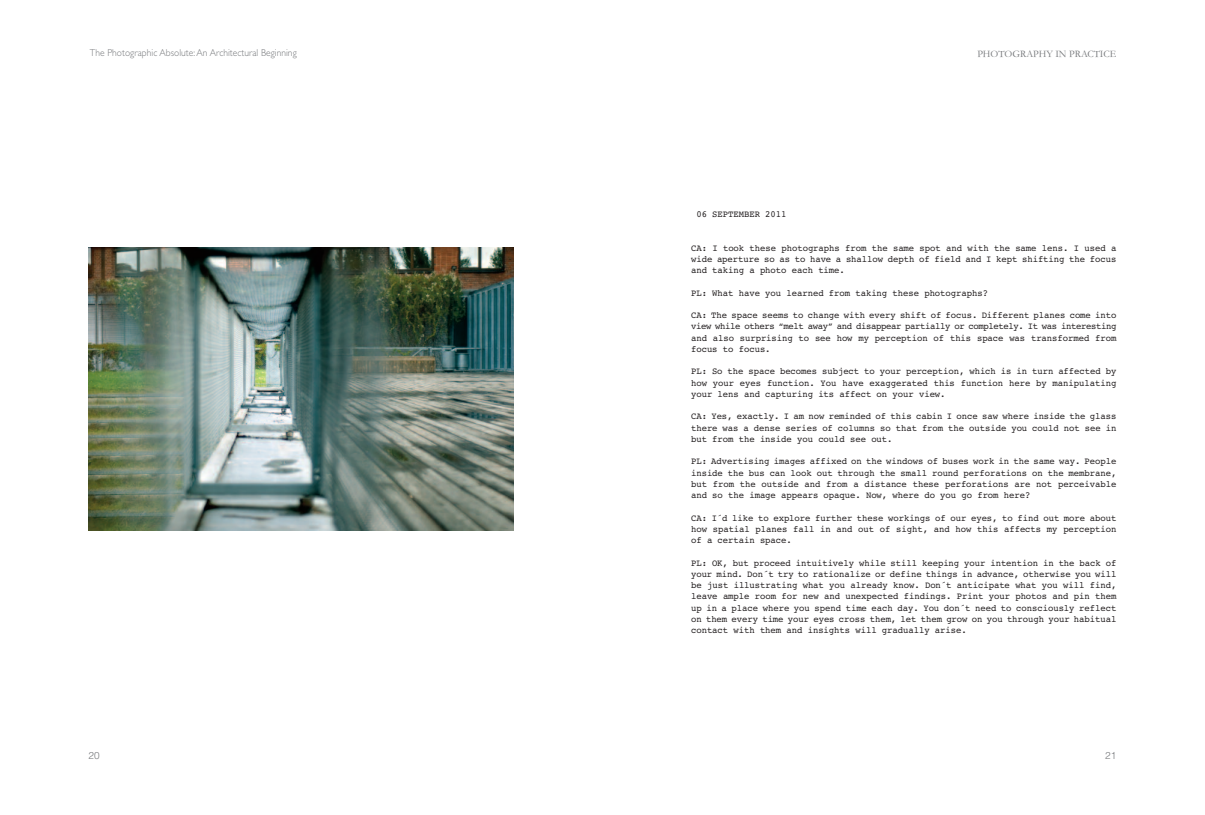
<style>
.page{position:relative;width:1205px;height:815px;background:#fff}
.page>*{position:absolute;margin:0;border:0;box-sizing:border-box;transform-origin:0 0}
.t1{font:300 10px "Gill Sans";letter-spacing:.005em;color:#76787b;scale:.95 1}
.t2{font:10px "Garamond";color:#76787b}
.t3{font:300 10px "Helvetica";color:#76787b}
.t4{font:9.38px/11.2px "Courier";letter-spacing:-.005em;color:#231f20;text-align:justify;scale:.95 1}
</style>
<div class="page">
<img style="left:89px;top:247px;width:425px;height:284px">
<p class="t1" style="left:90px;top:47px;width:219px">The Photographic Absolute:An Architectural Beginning</p>
<p class="t3" style="left:89px;top:747px;width:13px">20</p>
<p class="t2" style="left:977px;top:48px;width:140px">PHOTOGRAPHY IN PRACTICE</p>
<p class="t4" style="left:696px;top:208px;width:96px">06 SEPTEMBER 2011</p>
<p class="t4" style="left:691px;top:242px;width:449px">CA: I took these photographs from the same spot and with the same lens. I used a wide aperture so as to have a shallow depth of field and I kept shifting the focus and taking a photo each time.</p>
<p class="t4" style="left:691px;top:287px;width:314px">PL: What have you learned from taking these photographs?</p>
<p class="t4" style="left:691px;top:309px;width:449px">CA: The space seems to change with every shift of focus. Different planes come into view while others “melt away” and disappear partially or completely. It was interesting and also surprising to see how my perception of this space was transformed from focus to focus.</p>
<p class="t4" style="left:691px;top:366px;width:449px">PL: So the space becomes subject to your perception, which is in turn affected by how your eyes function. You have exaggerated this function here by manipulating your lens and capturing its affect on your view.</p>
<p class="t4" style="left:691px;top:411px;width:449px">CA: Yes, exactly. I am now reminded of this cabin I once saw where inside the glass there was a dense series of columns so that from the outside you could not see in but from the inside you could see out.</p>
<p class="t4" style="left:691px;top:456px;width:449px">PL: Advertising images affixed on the windows of buses work in the same way. People inside the bus can look out through the small round perforations on the membrane, but from the outside and from a distance these perforations are not perceivable and so the image appears opaque. Now, where do you go from here?</p>
<p class="t4" style="left:691px;top:512px;width:449px">CA: I´d like to explore further these workings of our eyes, to find out more about how spatial planes fall in and out of sight, and how this affects my perception of a certain space.</p>
<p class="t4" style="left:691px;top:557px;width:449px">PL: OK, but proceed intuitively while still keeping your intention in the back of your mind. Don´t try to rationalize or define things in advance, otherwise you will be just illustrating what you already know. Don´t anticipate what you will find, leave ample room for new and unexpected findings. Print your photos and pin them up in a place where you spend time each day. You don´t need to consciously reflect on them every time your eyes cross them, let them grow on you through your habitual contact with them and insights will gradually arise.</p>
<p class="t3" style="left:1105px;top:747px;width:13px">21</p>
</div>
